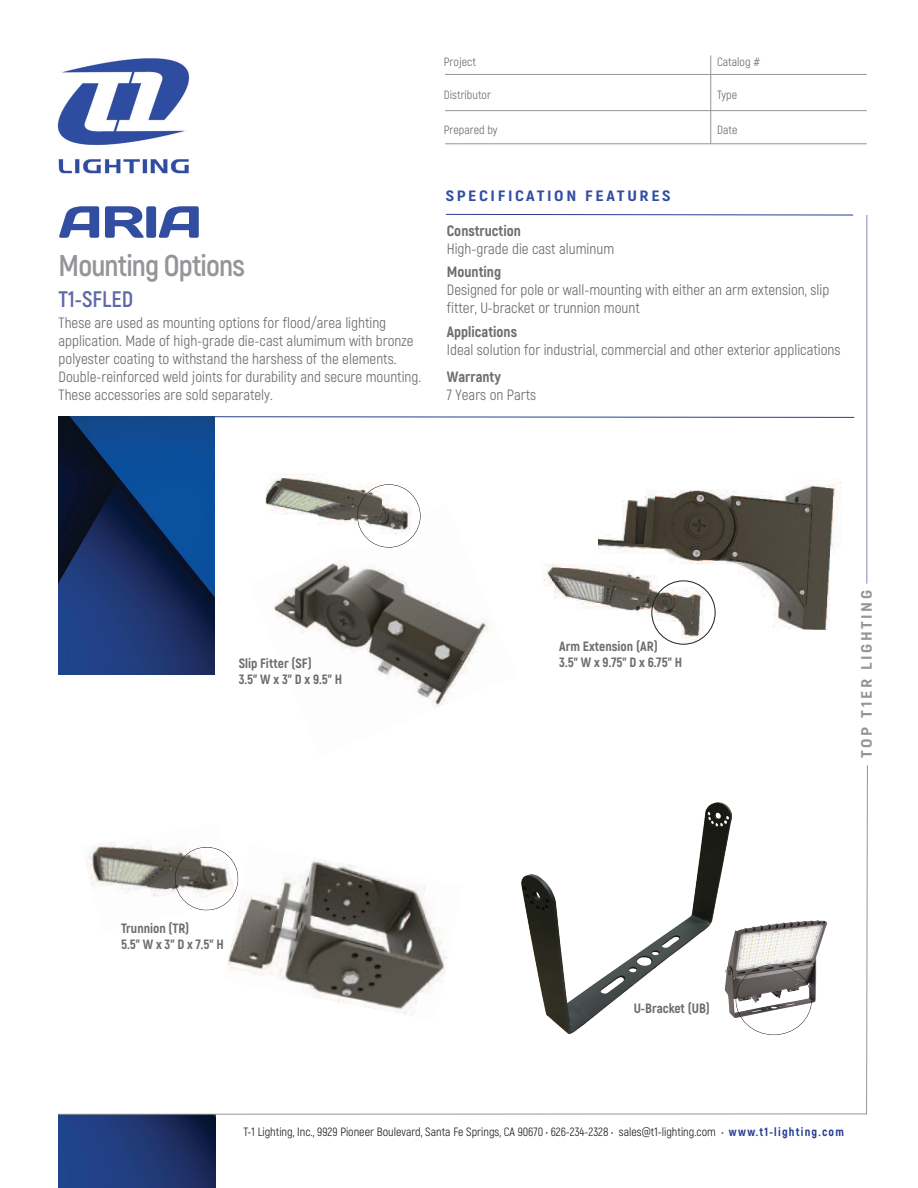
<style>
.page{position:relative;width:918px;height:1188px;background:#fff}
.page>*{position:absolute;margin:0;border:0;box-sizing:border-box;transform-origin:0 0}
.t1{font:45px "Days One";color:#324ea1;scale:1.18 1}
.t2{font:700 30px "Akrobat";letter-spacing:-.03em;color:#939598}
.t3{font:700 22.5px "Akrobat";color:#6168a7}
.t4{font:15px/18px "Akrobat";color:#6c6d70}
.t5{font:800 15px "Akrobat";color:#6c6d70}
.t6{font:800 15px "Akrobat";letter-spacing:.15em;color:#324ea1;scale:1.18 1}
.t7{font:800 15px "Akrobat";letter-spacing:.15em;color:#939598;scale:1.18 1}
.t8{font:800 13.5px/16.2px "Akrobat";color:#6c6d70}
.t9{font:12px "Akrobat";color:#231f20}
.t10{font:12px "Akrobat";color:#6c6d70}
.s1{font-weight:800;color:#253f8e}
</style>
<div class="page">
<img style="left:599px;top:480px;width:242px;height:150px">
<svg style="left:215px;top:416px;width:640px;height:2px"></svg>
<img style="left:274px;top:504px;width:216px;height:204px">
<img style="left:59px;top:1115px;width:157px;height:73px">
<img style="left:57px;top:58px;width:133px;height:116px">
<svg style="left:57px;top:765px;width:811px;height:350px"></svg>
<img style="left:59px;top:416px;width:156px;height:259px">
<hr style="left:445px;top:144px;width:422px;height:1px;background:#939598">
<hr style="left:445px;top:110px;width:422px;height:1px;background:#939598">
<hr style="left:445px;top:74px;width:422px;height:1px;background:#939598">
<hr style="left:710px;top:56px;width:1px;height:88px;background:#939598">
<hr style="left:867px;top:215px;width:1px;height:369px;background:#8688ba">
<svg style="left:445px;top:214px;width:409px;height:2px"></svg>
<img style="left:81px;top:823px;width:156px;height:110px">
<svg style="left:172px;top:847px;width:70px;height:67px"></svg>
<img style="left:522px;top:803px;width:210px;height:231px">
<div style="left:260px;top:472px;width:156px;height:75px;background:#fff"></div>
<img style="left:265px;top:473px;width:149px;height:62px">
<div style="left:357px;top:484px;width:64px;height:64px;border:1px solid #231f20;border-radius:50%"></div>
<img style="left:720px;top:921px;width:106px;height:96px">
<svg style="left:736px;top:965px;width:76px;height:70px"></svg>
<img style="left:543px;top:555px;width:163px;height:89px">
<div style="left:651px;top:581px;width:65px;height:64px;border:1px solid #231f20;border-radius:50%"></div>
<h1 class="t1" style="left:59px;top:193px;width:123px">ARIA</h1>
<h2 class="t2" style="left:59px;top:246px;width:188px">Mounting Options</h2>
<h3 class="t3" style="left:59px;top:285px;width:76px">T1-SFLED</h3>
<p class="t4" style="left:59px;top:314px;width:364px">These are used as mounting options for flood/area lighting application. Made of high-grade die-cast alumimum with bronze polyester coating to withstand the harshess of the elements.<br>Double-reinforced weld joints for durability and secure mounting.<br>These accessories are sold separately.</p>
<p class="t10" style="left:444px;top:55px;width:33px">Project</p>
<p class="t10" style="left:717px;top:55px;width:44px">Catalog #</p>
<p class="t10" style="left:444px;top:88px;width:49px">Distributor</p>
<p class="t10" style="left:717px;top:88px;width:21px">Type</p>
<p class="t10" style="left:444px;top:123px;width:55px">Prepared by</p>
<p class="t10" style="left:717px;top:123px;width:22px">Date</p>
<p class="t6" style="left:446px;top:186px;width:192px">SPECIFICATION FEATURES</p>
<p class="t5" style="left:447px;top:222px;width:76px">Construction</p>
<p class="t4" style="left:447px;top:240px;width:169px">High-grade die cast aluminum</p>
<p class="t5" style="left:447px;top:262px;width:56px">Mounting</p>
<p class="t4" style="left:447px;top:281px;width:384px">Designed for pole or wall-mounting with either an arm extension, slip fitter, U-bracket or trunnion mount</p>
<p class="t5" style="left:447px;top:322px;width:72px">Applications</p>
<p class="t4" style="left:447px;top:341px;width:395px">Ideal solution for industrial, commercial and other exterior applications</p>
<p class="t5" style="left:447px;top:367px;width:56px">Warranty</p>
<p class="t4" style="left:447px;top:386px;width:91px">7 Years on Parts</p>
<p class="t8" style="left:239px;top:655px;width:105px">Slip Fitter (SF)<br>3.5” W x 3” D x 9.5” H</p>
<p class="t8" style="left:559px;top:638px;width:124px">Arm Extension (AR)<br>3.5” W x 9.75” D x 6.75” H</p>
<p class="t7" style="left:857px;top:758px;width:144px;rotate:-90deg">TOP T1ER LIGHTING</p>
<p class="t8" style="left:121px;top:920px;width:104px">Trunnion (TR)<br>5.5” W x 3” D x 7.5” H</p>
<p class="t8" style="left:634px;top:1001px;width:78px">U-Bracket (UB)</p>
<p class="t9" style="left:243px;top:1125px;width:602px">T-1 Lighting, Inc., 9929 Pioneer Boulevard, Santa Fe Springs, CA 90670 • 626-234-2328 • sales@t1-lighting.com • <span class="s1">w w w.t1-lighting.com</span></p>
</div>
